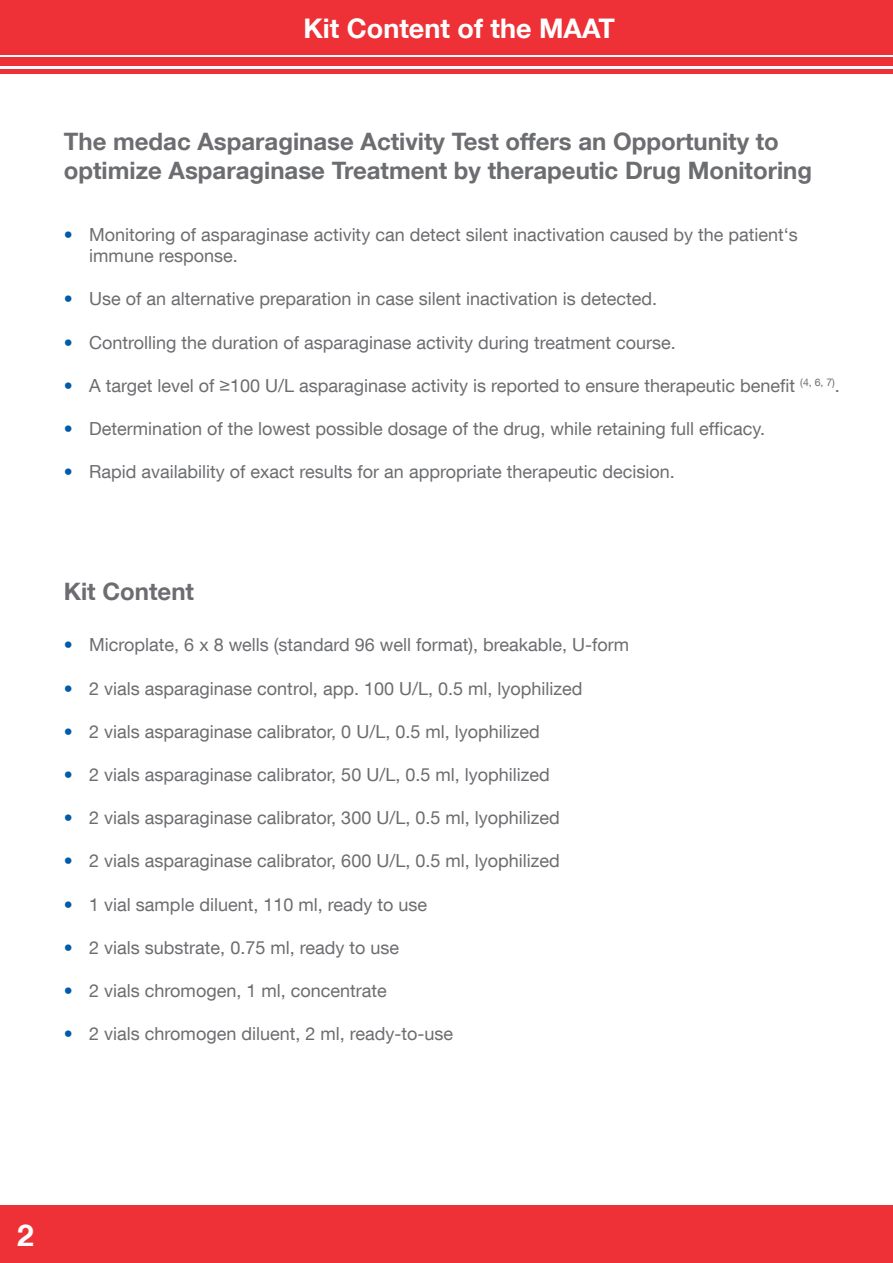
<style>
.page{position:relative;width:893px;height:1263px;background:#fff}
.page>*{position:absolute;margin:0;border:0;box-sizing:border-box;transform-origin:0 0}
.t1{font:700 30px "Helvetica Neue LT Com";color:#fff}
.t2{font:700 27px "Helvetica Neue LT Com";color:#fff}
.t3{font:700 24px/28.8px "Helvetica Neue LT Com";color:#6c6d70}
.t4{font:18px/21.6px "Helvetica Neue LT Com";color:#6c6d70}
.s1{color:#015aaa}
</style>
<div class="page">
<div style="left:0;top:0;width:893px;height:54px;background:#ee3136"></div>
<div style="left:0;top:69px;width:893px;height:5px;background:#ee3136"></div>
<div style="left:0;top:57px;width:893px;height:9px;background:#ee3136"></div>
<div style="left:0;top:1205px;width:893px;height:58px;background:#ee3136"></div>
<h2 class="t2" style="left:303px;top:11px;width:313px">Kit Content of the MAAT</h2>
<h3 class="t3" style="left:64px;top:126px;width:750px">The medac Asparaginase Activity Test offers an Opportunity to optimize Asparaginase Treatment by therapeutic Drug Monitoring</h3>
<p class="t4" style="left:89px;top:223px;width:710px;text-indent:-26px"><span class="s1">•</span> Monitoring of asparaginase activity can detect silent inactivation caused by the patient‘s immune response.</p>
<p class="t4" style="left:64px;top:288px;width:595px"><span class="s1">•</span> Use of an alternative preparation in case silent inactivation is detected.</p>
<p class="t4" style="left:64px;top:331px;width:613px"><span class="s1">•</span> Controlling the duration of asparaginase activity during treatment course.</p>
<p class="t4" style="left:64px;top:374px;width:778px"><span class="s1">•</span> A target level of ≥100 U/L asparaginase activity is reported to ensure therapeutic benefit <sup>(4,</sup> <sup>6,</sup> <sup>7)</sup>.</p>
<p class="t4" style="left:64px;top:417px;width:703px"><span class="s1">•</span> Determination of the lowest possible dosage of the drug, while retaining full efficacy.</p>
<p class="t4" style="left:64px;top:461px;width:612px"><span class="s1">•</span> Rapid availability of exact results for an appropriate therapeutic decision.</p>
<h3 class="t3" style="left:64px;top:576px;width:132px">Kit Content</h3>
<p class="t4" style="left:64px;top:634px;width:567px"><span class="s1">•</span> Microplate, 6 x 8 wells (standard 96 well format), breakable, U-form</p>
<p class="t4" style="left:64px;top:677px;width:520px"><span class="s1">•</span> 2 vials asparaginase control, app. 100 U/L, 0.5 ml, lyophilized</p>
<p class="t4" style="left:64px;top:720px;width:477px"><span class="s1">•</span> 2 vials asparaginase calibrator, 0 U/L, 0.5 ml, lyophilized</p>
<p class="t4" style="left:64px;top:763px;width:487px"><span class="s1">•</span> 2 vials asparaginase calibrator, 50 U/L, 0.5 ml, lyophilized</p>
<p class="t4" style="left:64px;top:806px;width:497px"><span class="s1">•</span> 2 vials asparaginase calibrator, 300 U/L, 0.5 ml, lyophilized</p>
<p class="t4" style="left:64px;top:850px;width:497px"><span class="s1">•</span> 2 vials asparaginase calibrator, 600 U/L, 0.5 ml, lyophilized</p>
<p class="t4" style="left:64px;top:893px;width:365px"><span class="s1">•</span> 1 vial sample diluent, 110 ml, ready to use</p>
<p class="t4" style="left:64px;top:936px;width:337px"><span class="s1">•</span> 2 vials substrate, 0.75 ml, ready to use</p>
<p class="t4" style="left:64px;top:979px;width:324px"><span class="s1">•</span> 2 vials chromogen, 1 ml, concentrate</p>
<p class="t4" style="left:64px;top:1022px;width:391px"><span class="s1">•</span> 2 vials chromogen diluent, 2 ml, ready-to-use</p>
<h1 class="t1" style="left:17px;top:1216px;width:18px">2</h1>
</div>
